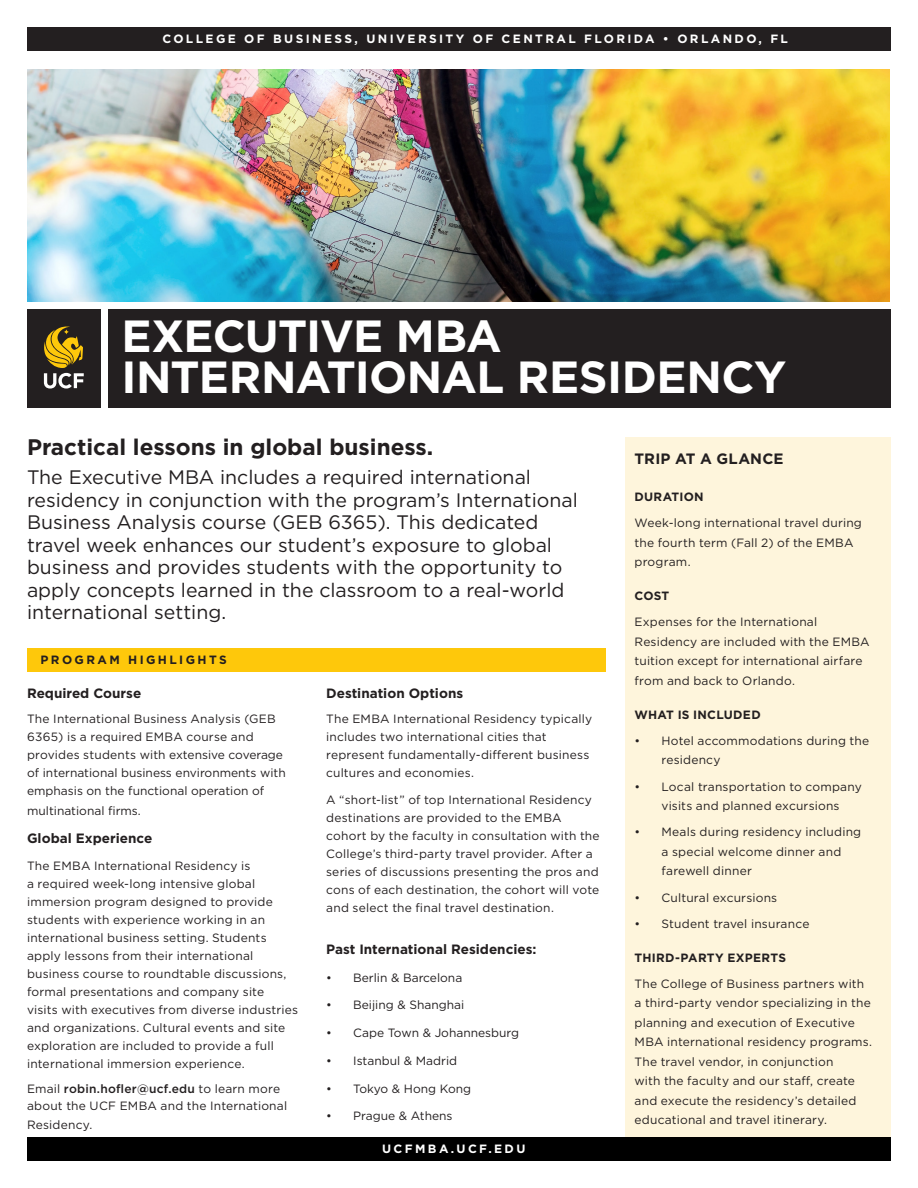
<style>
.page{position:relative;width:918px;height:1188px;background:#fff}
.page>*{position:absolute;margin:0;border:0;box-sizing:border-box;transform-origin:0 0}
.Area_Information{font:700 45px/40.5px "Gotham";letter-spacing:-.015em;color:#fff}
.t1{font:700 22.5px "Gotham";color:#231f20}
.t2{font:19.5px/22.5px "Gotham";color:#231f20}
.Subhead_2{font:700 15px "Gotham";letter-spacing:.015em;color:#231f20}
.Body_Copy_1{font:700 13.5px "Gotham";color:#231f20}
.Body_Copy_1-2{font:500 13.5px "Gotham";letter-spacing:.02em;color:#fff}
.Body_Copy_1-3{font:12px/18px "Gotham";letter-spacing:.015em;color:#231f20}
.Subhead_2-2{font:12px/19.5px "Gotham";letter-spacing:.015em;color:#231f20}
.t3{font:700 12px "Gotham";letter-spacing:.2em;color:#fff}
.Subhead_2-3{font:700 12px "Gotham";letter-spacing:.025em;color:#231f20}
.Subhead_2-4{font:700 12px "Gotham";letter-spacing:.2em;color:#231f20}
.s1{font-weight:500}
</style>
<div class="page">
<div style="left:108px;top:309px;width:783px;height:98px;background:#231f20"></div>
<img style="left:27px;top:69px;width:863px;height:232px">
<div style="left:626px;top:437px;width:265px;height:701px;background:#fef5dc"></div>
<div style="left:27px;top:648px;width:578px;height:24px;background:#fec80b"></div>
<div style="left:27px;top:27px;width:864px;height:24px;background:#231f20"></div>
<div style="left:27px;top:309px;width:73px;height:98px;background:#231f20"></div>
<svg style="left:44px;top:326px;width:40px;height:63px"></svg>
<div style="left:27px;top:1137px;width:864px;height:24px;background:#000"></div>
<p class="Body_Copy_1-2" style="left:187px;top:29px;width:546px">COLLEGE OF BUSINESS, UNIVERSITY OF CENTRAL FLORIDA • ORLANDO, FL</p>
<p class="t3" style="left:162px;top:31px;width:627px">COLLEGE OF BUSINESS, UNIVERSITY OF CENTRAL FLORIDA • ORLANDO, FL</p>
<p class="Area_Information" style="left:122px;top:316px;width:666px">EXECUTIVE MBA<br>INTERNATIONAL RESIDENCY</p>
<p class="t1" style="left:27px;top:432px;width:408px">Practical lessons in global business.</p>
<p class="t2" style="left:27px;top:466px;width:552px">The Executive MBA includes a required international residency in conjunction with the program’s International Business Analysis course (GEB 6365). This dedicated travel week enhances our student’s exposure to global business and provides students with the opportunity to apply concepts learned in the classroom to a real-world international setting.</p>
<p class="Subhead_2-4" style="left:41px;top:652px;width:188px">PROGRAM HIGHLIGHTS</p>
<p class="Body_Copy_1" style="left:27px;top:685px;width:116px">Required Course</p>
<p class="Body_Copy_1-3" style="left:27px;top:710px;width:260px">The International Business Analysis (GEB 6365) is a required EMBA course and provides students with extensive coverage of international business environments with emphasis on the functional operation of</p>
<p class="Body_Copy_1-3" style="left:27px;top:801px;width:115px">multinational firms.</p>
<p class="Body_Copy_1" style="left:27px;top:829px;width:127px">Global Experience</p>
<p class="Body_Copy_1-3" style="left:27px;top:856px;width:272px">The EMBA International Residency is<br>a required week-long intensive global immersion program designed to provide students with experience working in an international business setting. Students apply lessons from their international business course to roundtable discussions, formal presentations and company site<br>visits with executives from diverse industries and organizations. Cultural events and site exploration are included to provide a full international immersion experience.</p>
<p class="Body_Copy_1-3" style="left:27px;top:1081px;width:262px;line-height:16.5px">Email <span class="s1">robin.hofler@ucf.edu</span> to learn more about the UCF EMBA and the International</p>
<p class="Body_Copy_1-3" style="left:27px;top:1116px;width:67px">Residency.</p>
<p class="Body_Copy_1" style="left:326px;top:685px;width:139px">Destination Options</p>
<p class="Body_Copy_1-3" style="left:326px;top:710px;width:267px">The EMBA International Residency typically includes two international cities that represent fundamentally-different business cultures and economies.</p>
<p class="Body_Copy_1-3" style="left:326px;top:790px;width:275px">A “short-list” of top International Residency destinations are provided to the EMBA cohort by the faculty in consultation with the College’s third-party travel provider. After a series of discussions presenting the pros and cons of each destination, the cohort will vote and select the final travel destination.</p>
<p class="Body_Copy_1" style="left:326px;top:940px;width:212px">Past International Residencies:</p>
<p class="Body_Copy_1-3" style="left:326px;top:968px;width:138px">• Berlin &amp; Barcelona</p>
<p class="Body_Copy_1-3" style="left:326px;top:996px;width:140px">• Beijing &amp; Shanghai</p>
<p class="Body_Copy_1-3" style="left:326px;top:1024px;width:194px">• Cape Town &amp; Johannesburg</p>
<p class="Body_Copy_1-3" style="left:326px;top:1051px;width:132px">• Istanbul &amp; Madrid</p>
<p class="Body_Copy_1-3" style="left:326px;top:1079px;width:146px">• Tokyo &amp; Hong Kong</p>
<p class="Body_Copy_1-3" style="left:326px;top:1107px;width:128px">• Prague &amp; Athens</p>
<p class="t3" style="left:382px;top:1141px;width:145px">UCFMBA.UCF.EDU</p>
<p class="Subhead_2" style="left:635px;top:449px;width:151px">TRIP AT A GLANCE</p>
<p class="Subhead_2-3" style="left:635px;top:489px;width:71px">DURATION</p>
<p class="Subhead_2-2" style="left:635px;top:513px;width:229px">Week-long international travel during the fourth term (Fall 2) of the EMBA program.</p>
<p class="Subhead_2-3" style="left:635px;top:588px;width:36px">COST</p>
<p class="Subhead_2-2" style="left:635px;top:612px;width:237px">Expenses for the International Residency are included with the EMBA tuition except for international airfare from and back to Orlando.</p>
<p class="Subhead_2-3" style="left:635px;top:706px;width:128px">WHAT IS INCLUDED</p>
<p class="Body_Copy_1-3" style="left:662px;top:731px;width:209px;line-height:19.5px;text-indent:-27px">• Hotel accommodations during the residency</p>
<p class="Body_Copy_1-3" style="left:635px;top:776px;width:229px;line-height:19.5px;text-align:center">• Local transportation to company visits and planned excursions</p>
<p class="Body_Copy_1-3" style="left:662px;top:822px;width:201px;line-height:19.5px;text-indent:-27px">• Meals during residency including a special welcome dinner and farewell dinner</p>
<p class="Body_Copy_1-3" style="left:635px;top:888px;width:144px">• Cultural excursions</p>
<p class="Body_Copy_1-3" style="left:635px;top:914px;width:176px">• Student travel insurance</p>
<p class="Subhead_2-3" style="left:635px;top:949px;width:153px">THIRD-PARTY EXPERTS</p>
<p class="Subhead_2-2" style="left:635px;top:974px;width:239px">The College of Business partners with a third-party vendor specializing in the planning and execution of Executive MBA international residency programs.<br>The travel vendor, in conjunction<br>with the faculty and our staff, create and execute the residency’s detailed educational and travel itinerary.</p>
</div>
